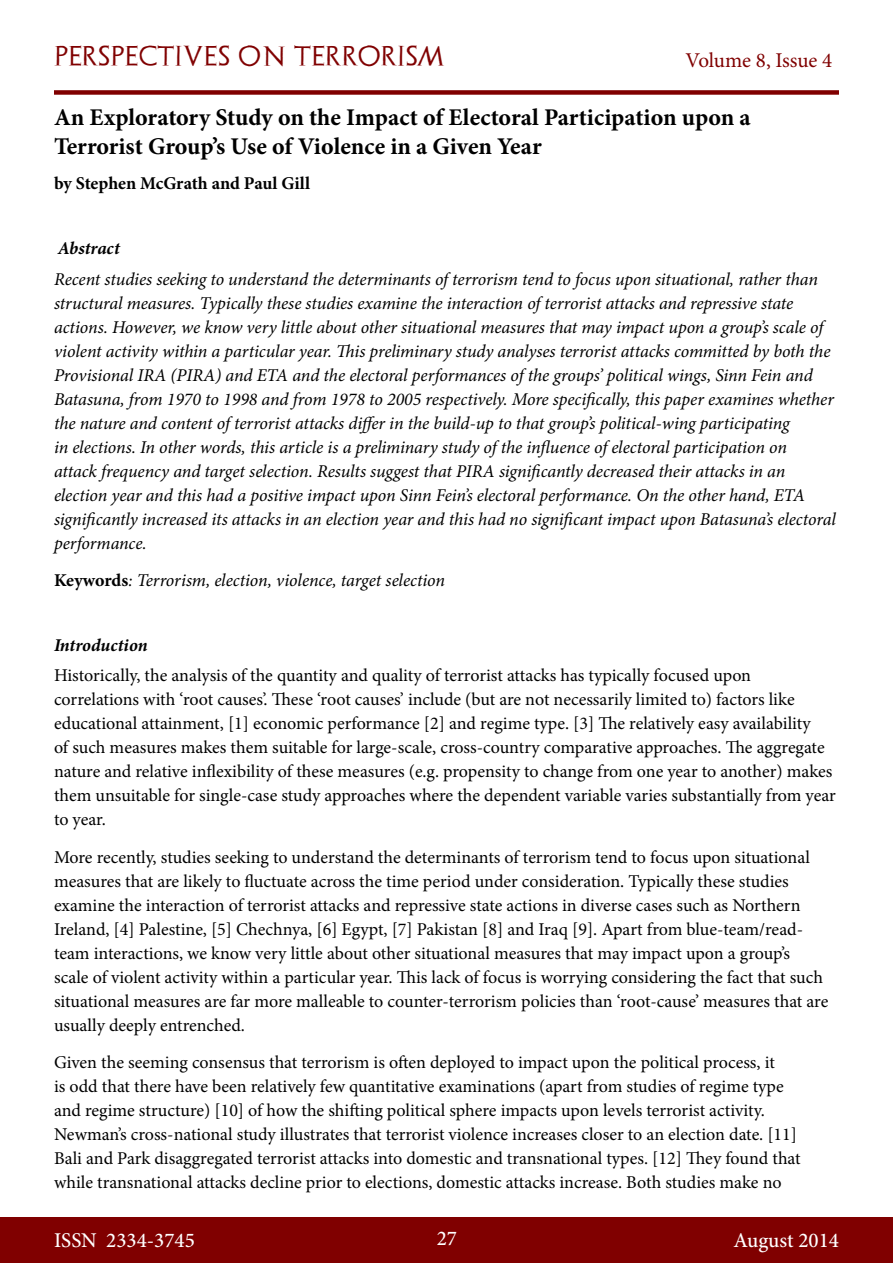
<style>
.page{position:relative;width:893px;height:1263px;background:#fff}
.page>*{position:absolute;margin:0;border:0;box-sizing:border-box;transform-origin:0 0}
.t1{font:700 24px/28.8px "Minion Pro";letter-spacing:-.005em;color:#000}
.t2{font:500 21px "Minion Pro";color:#fff}
.t3{font:21px "Archeologicaps";letter-spacing:.045em;color:#800000}
.t4{font:21px "Minion Pro";letter-spacing:-.005em;color:#800000}
.t5{font:18px/24px "Minion Pro";color:#000}
.t6{font:italic 18px/24px "Minion Pro";letter-spacing:-.01em;color:#000}
.t7{font:700 18px "Minion Pro";letter-spacing:-.005em;color:#000}
.t8{font:italic 700 18px "Minion Pro";color:#000}
.s1{font-weight:700;font-style:normal}
</style>
<div class="page">
<div style="left:0;top:1217px;width:893px;height:46px;background:#800000"></div>
<div style="left:54px;top:90px;width:785px;height:5px;background:#800000"></div>
<p class="t3" style="left:54px;top:43px;width:392px">PERSPECTIVES ON TERRORISM</p>
<p class="t4" style="left:686px;top:46px;width:148px">Volume 8, Issue 4</p>
<h1 class="t1" style="left:54px;top:103px;width:698px">An Exploratory Study on the Impact of Electoral Participation upon a<br>Terrorist Group’s Use of Violence in a Given Year</h1>
<p class="t7" style="left:54px;top:171px;width:258px">by Stephen McGrath and Paul Gill</p>
<p class="t8" style="left:58px;top:235px;width:63px">Abstract</p>
<p class="t6" style="left:54px;top:267px;width:783px">Recent studies seeking to understand the determinants of terrorism tend to focus upon situational, rather than structural measures. Typically these studies examine the interaction of terrorist attacks and repressive state actions. However, we know very little about other situational measures that may impact upon a group’s scale of violent activity within a particular year. This preliminary study analyses terrorist attacks committed by both the Provisional IRA (PIRA) and ETA and the electoral performances of the groups’ political wings, Sinn Fein and Batasuna, from 1970 to 1998 and from 1978 to 2005 respectively. More specifically, this paper examines whether the nature and content of terrorist attacks differ in the build-up to that group’s political-wing participating<br>in elections. In other words, this article is a preliminary study of the influence of electoral participation on<br>attack frequency and target selection. Results suggest that PIRA significantly decreased their attacks in an election year and this had a positive impact upon Sinn Fein’s electoral performance. On the other hand, ETA significantly increased its attacks in an election year and this had no significant impact upon Batasuna’s electoral performance.</p>
<p class="t6" style="left:54px;top:568px;width:393px"><span class="s1">Keywords</span>: Terrorism, election, violence, target selection</p>
<p class="t8" style="left:54px;top:632px;width:95px">Introduction</p>
<p class="t5" style="left:54px;top:664px;width:783px">Historically, the analysis of the quantity and quality of terrorist attacks has typically focused upon correlations with ‘root causes’. These ‘root causes’ include (but are not necessarily limited to) factors like educational attainment, [1] economic performance [2] and regime type. [3] The relatively easy availability<br>of such measures makes them suitable for large-scale, cross-country comparative approaches. The aggregate nature and relative inflexibility of these measures (e.g. propensity to change from one year to another) makes them unsuitable for single-case study approaches where the dependent variable varies substantially from year to year.</p>
<p class="t5" style="left:54px;top:845px;width:776px">More recently, studies seeking to understand the determinants of terrorism tend to focus upon situational measures that are likely to fluctuate across the time period under consideration. Typically these studies examine the interaction of terrorist attacks and repressive state actions in diverse cases such as Northern Ireland, [4] Palestine, [5] Chechnya, [6] Egypt, [7] Pakistan [8] and Iraq [9]. Apart from blue-team/read&shy;team interactions, we know very little about other situational measures that may impact upon a group’s scale of violent activity within a particular year. This lack of focus is worrying considering the fact that such situational measures are far more malleable to counter-terrorism policies than ‘root-cause’ measures that are usually deeply entrenched.</p>
<p class="t5" style="left:54px;top:1051px;width:748px">Given the seeming consensus that terrorism is often deployed to impact upon the political process, it<br>is odd that there have been relatively few quantitative examinations (apart from studies of regime type and regime structure) [10] of how the shifting political sphere impacts upon levels terrorist activity.<br>Newman’s cross-national study illustrates that terrorist violence increases closer to an election date. [11] Bali and Park disaggregated terrorist attacks into domestic and transnational types. [12] They found that while transnational attacks decline prior to elections, domestic attacks increase. Both studies make no</p>
<p class="t2" style="left:54px;top:1226px;width:142px">ISSN 2334-3745</p>
<p class="t2" style="left:437px;top:1224px;width:22px">27</p>
<p class="t2" style="left:733px;top:1226px;width:107px">August 2014</p>
</div>
